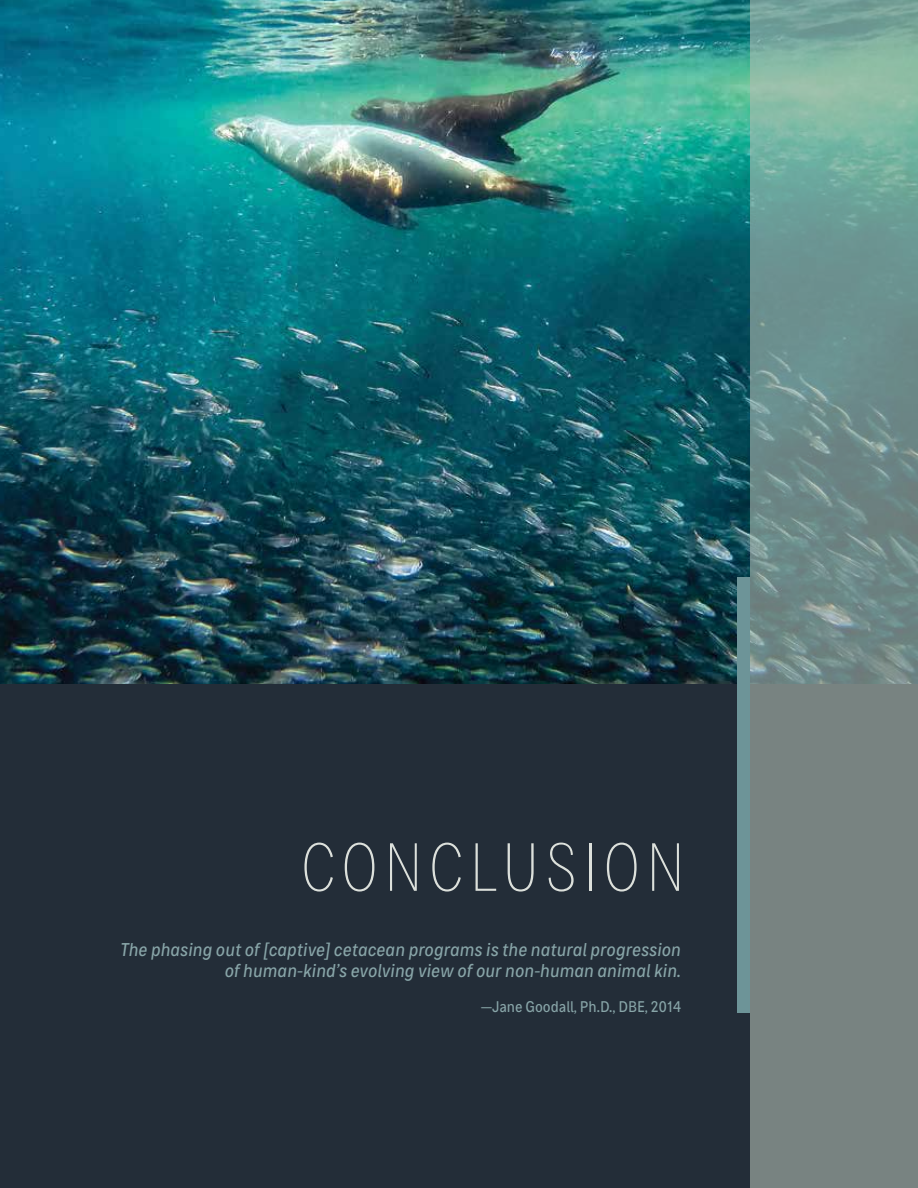
<style>
.page{position:relative;width:918px;height:1188px;background:#232d38}
.page>*{position:absolute;margin:0;border:0;box-sizing:border-box;transform-origin:0 0}
.t1{font:200 66px "Bruta Glb Condensed";letter-spacing:.075em;color:#dce0db}
.t2{font:italic 18px/21.6px "Bruta Glb Condensed";color:#88a5a8;text-align:right}
.t3{font:15px "Bruta Glb Condensed";color:#88a5a8}
</style>
<div class="page">
<img style="left:0;top:0;width:750px;height:684px">
<div style="left:737px;top:577px;width:13px;height:435px;background:#6d9498"></div>
<svg style="left:750px;top:0;width:168px;height:1188px;background:#758f8b"></svg>
<h1 class="t1" style="left:301px;top:817px;width:387px">CONCLUSION</h1>
<p class="t2" style="left:120px;top:936px;width:562px">The phasing out of [captive] cetacean programs is the natural progression of human-kind’s evolving view of our non-human animal kin.</p>
<p class="t3" style="left:481px;top:994px;width:202px">—Jane Goodall, Ph.D., DBE, 2014</p>
</div>
